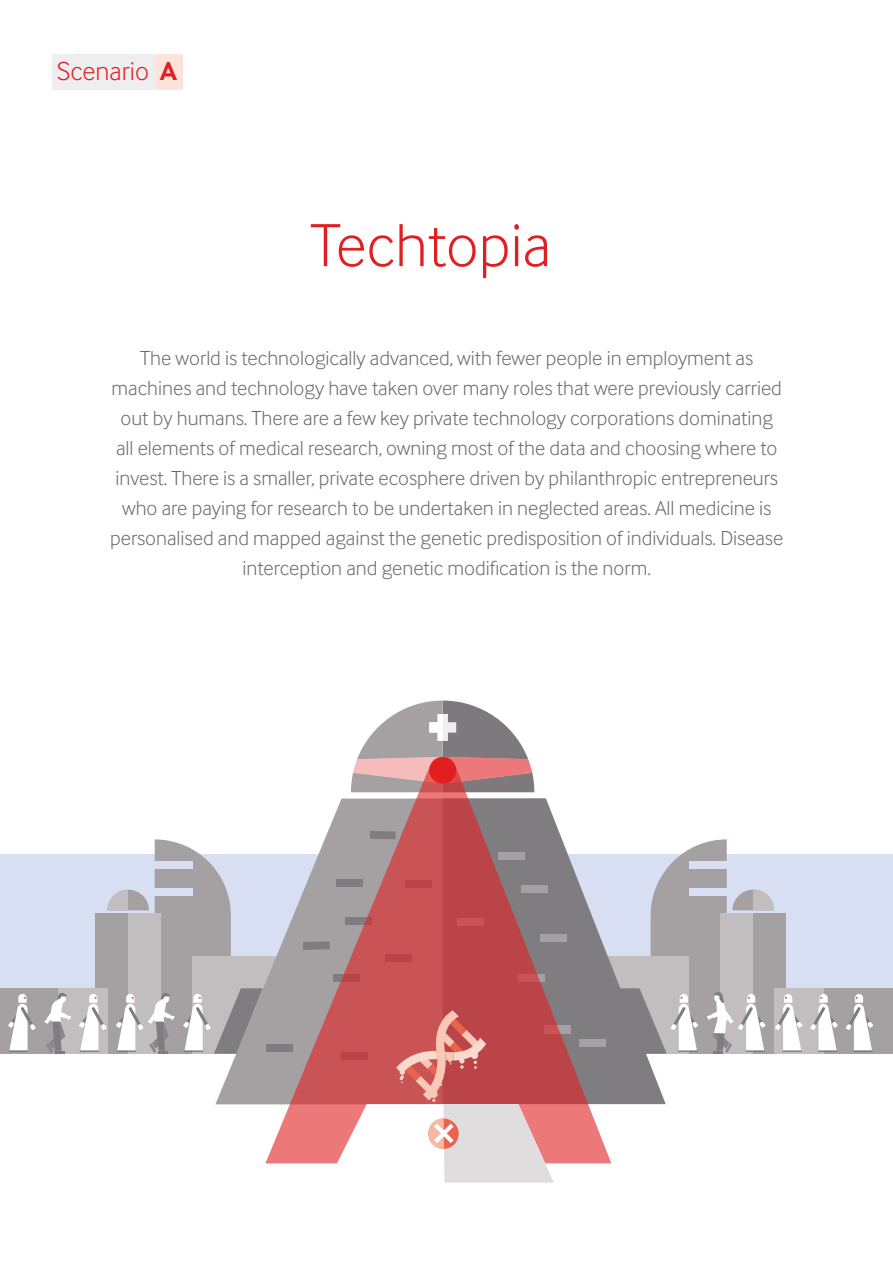
<style>
.page{position:relative;width:893px;height:1263px;background:#fff}
.page>*{position:absolute;margin:0;border:0;box-sizing:border-box;transform-origin:0 0}
.t1{font:300 63px "Inter Face";color:#e11f21}
.t2{font:300 26.85px "Inter Face";color:#e11f21}
.t3{font:300 21px/30px "Inter Face";color:#696a6f;text-align:center}
.s1{font-weight:700}
</style>
<div class="page">
<div style="left:75px;top:54px;width:108px;height:35px;background:#fce4da"></div>
<div style="left:52px;top:54px;width:103px;height:35px;background:#eeeef0"></div>
<div style="left:0;top:854px;width:893px;height:199px;background:#d8dff2"></div>
<div style="left:774px;top:988px;width:119px;height:66px;background:#a5a1a3"></div>
<div style="left:774px;top:988px;width:50px;height:66px;background:#c2bec0"></div>
<svg style="left:846px;top:994px;width:27px;height:58px"></svg>
<svg style="left:810px;top:994px;width:28px;height:58px"></svg>
<div style="left:0;top:988px;width:107px;height:66px;background:#a5a1a3"></div>
<div style="left:58px;top:988px;width:49px;height:66px;background:#c2bec0"></div>
<svg style="left:215px;top:956px;width:50px;height:148px;fill:#a5a1a3"></svg>
<svg style="left:611px;top:956px;width:55px;height:148px;fill:#807d80"></svg>
<svg style="left:355px;top:700px;width:175px;height:65px"></svg>
<svg style="left:265px;top:765px;width:346px;height:398px"></svg>
<svg style="left:8px;top:994px;width:28px;height:58px"></svg>
<svg style="left:44px;top:992px;width:27px;height:62px"></svg>
<svg style="left:79px;top:839px;width:184px;height:215px"></svg>
<svg style="left:618px;top:839px;width:185px;height:215px"></svg>
<svg style="left:327px;top:1010px;width:227px;height:173px"></svg>
<p class="t2" style="left:57px;top:56px;width:122px">Scenario <span class="s1">A</span></p>
<h1 class="t1" style="left:310px;top:210px;width:242px">Techtopia</h1>
<p class="t3" style="left:110px;top:342px;width:675px">The world is technologically advanced, with fewer people in employment as machines and technology have taken over many roles that were previously carried out by humans. There are a few key private technology corporations dominating all elements of medical research, owning most of the data and choosing where to invest. There is a smaller, private ecosphere driven by philanthropic entrepreneurs who are paying for research to be undertaken in neglected areas. All medicine is personalised and mapped against the genetic predisposition of individuals. Disease interception and genetic modification is the norm.</p>
</div>
